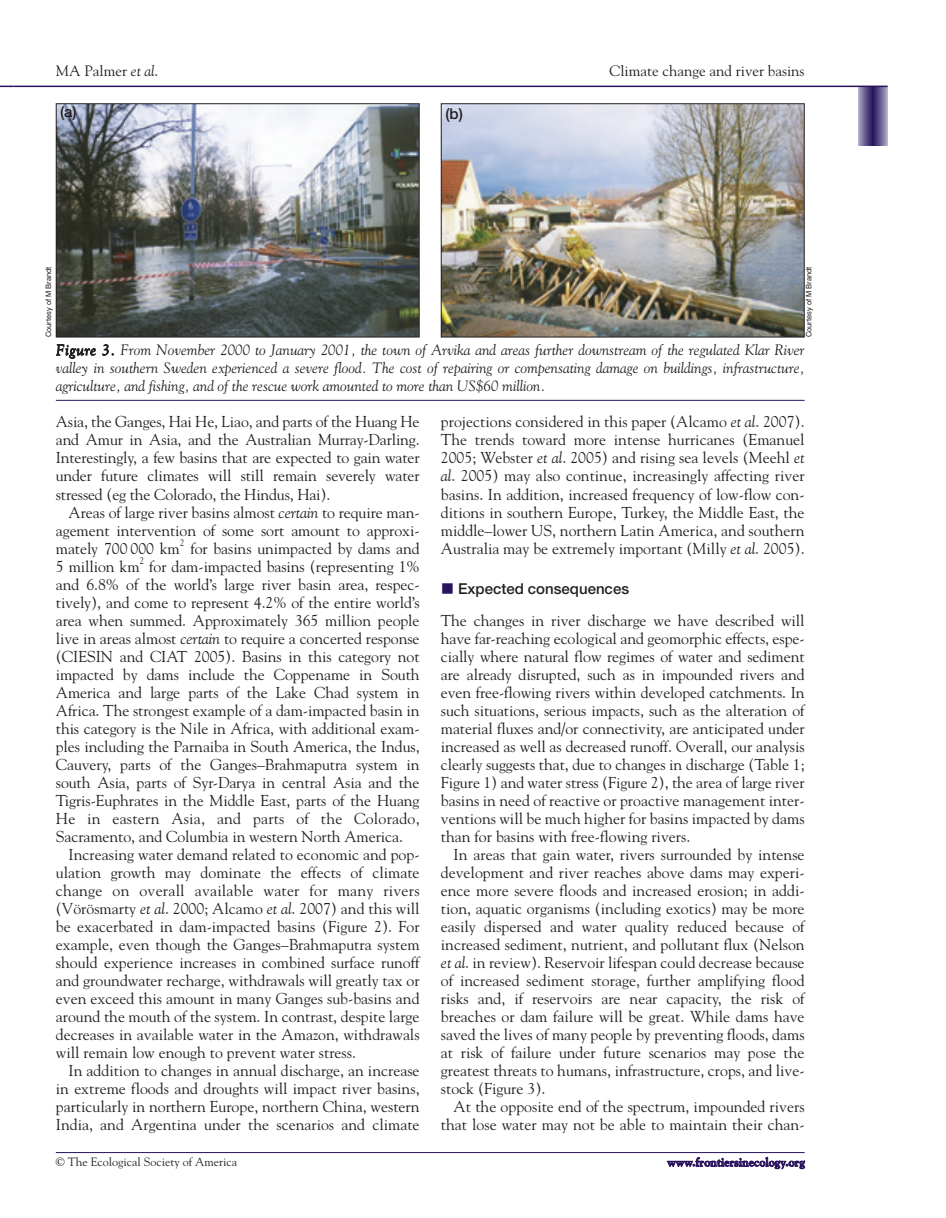
<style>
.page{position:relative;width:946px;height:1218px;background:#fff}
.page>*{position:absolute;margin:0;border:0;box-sizing:border-box;transform-origin:0 0}
.t1{font:15.75px/18px "Goudy";color:#231f20;text-align:justify}
.t2{font:italic 15px/18px "Goudy";color:#231f20;text-align:justify}
.t3{font:15px "Goudy";color:#231f20}
.t4{font:500 15px "Helvetica Neue";color:#231f20}
.t5{font:12px "Goudy";color:#231f20}
.t6{font:700 12px "Goudy";color:#29135d}
.t7{font:7.5px "Helvetica";color:#231f20}
.s1{font-style:italic}
</style>
<div class="page">
<svg style="left:0;top:86px;width:13px;height:1px"></svg>
<div style="left:858px;top:86px;width:29px;height:60px;background:#ada8c6"></div>
<div style="left:859px;top:86px;width:27px;height:60px;background:#a099bc"></div>
<div style="left:860px;top:86px;width:25px;height:60px;background:#938bb2"></div>
<div style="left:860px;top:86px;width:24px;height:60px;background:#958fb4"></div>
<div style="left:861px;top:86px;width:23px;height:60px;background:#877fa9"></div>
<div style="left:862px;top:86px;width:21px;height:60px;background:#7c74a1"></div>
<div style="left:863px;top:86px;width:19px;height:60px;background:#716998"></div>
<div style="left:864px;top:86px;width:17px;height:60px;background:#675d8f"></div>
<div style="left:865px;top:86px;width:15px;height:60px;background:#5d5488"></div>
<div style="left:866px;top:86px;width:13px;height:60px;background:#554a80"></div>
<div style="left:867px;top:86px;width:11px;height:60px;background:#4d3f79"></div>
<div style="left:868px;top:86px;width:9px;height:60px;background:#453672"></div>
<div style="left:869px;top:86px;width:7px;height:60px;background:#3d2d6c"></div>
<div style="left:870px;top:86px;width:5px;height:60px;background:#2d1860"></div>
<hr style="left:872px;top:86px;width:1px;height:60px;background:#29135d">
<hr style="left:13px;top:86px;width:874px;height:1px;background:#29135d">
<hr style="left:56px;top:1152px;width:748px;height:1px;background:#29135d">
<hr style="left:56px;top:400px;width:748px;height:1px;background:#29135d">
<img style="left:58px;top:105px;width:359px;height:230px">
<div style="left:56px;top:103px;width:363px;height:234px;border:1px solid #231f20"></div>
<img style="left:443px;top:105px;width:359px;height:230px">
<div style="left:441px;top:103px;width:363px;height:234px;border:1px solid #231f20"></div>
<p class="t3" style="left:56px;top:65px;width:104px">MA Palmer <span class="s1">et al</span>.</p>
<p class="t3" style="left:609px;top:65px;width:196px">Climate change and river basins</p>
<p class="t4" style="left:60px;top:107px;width:18px">(a)</p>
<p class="t4" style="left:445px;top:108px;width:19px">(b)</p>
<p class="t7" style="left:46px;top:337px;width:72px;rotate:-90deg">Courtesy of M Brandt</p>
<p class="t7" style="left:806px;top:337px;width:72px;rotate:-90deg">Courtesy of M Brandt</p>
<p class="t2" style="left:56px;top:342px;width:750px">Figure 3. From November 2000 to January 2001, the town of Arvika and areas further downstream of the regulated Klar River valley in southern Sweden experienced a severe flood. The cost of repairing or compensating damage on buildings, infrastructure, agriculture, and fishing, and of the rescue work amounted to more than US$60 million.</p>
<p class="t1" style="left:56px;top:414px;width:365px">Asia, the Ganges, Hai He, Liao, and parts of the Huang He and Amur in Asia, and the Australian Murray-Darling.<br>Interestingly, a few basins that are expected to gain water under future climates will still remain severely water stressed (eg the Colorado, the Hindus, Hai).</p>
<p class="t1" style="left:56px;top:504px;width:365px;text-indent:13px">Areas of large river basins almost <span class="s1">certain</span> to require man&shy;agement intervention of some sort amount to approxi&shy;mately 700 000 km<sup>2</sup> for basins unimpacted by dams and 5 million km<sup>2</sup> for dam-impacted basins (representing 1% and 6.8% of the world’s large river basin area, respec&shy;tively), and come to represent 4.2% of the entire world’s area when summed. Approximately 365 million people live in areas almost <span class="s1">certain</span> to require a concerted response (CIESIN and CIAT 2005). Basins in this category not impacted by dams include the Coppename in South America and large parts of the Lake Chad system in Africa. The strongest example of a dam-impacted basin in this category is the Nile in Africa, with additional exam&shy;ples including the Parnaiba in South America, the Indus, Cauvery, parts of the Ganges–Brahmaputra system in south Asia, parts of Syr-Darya in central Asia and the Tigris-Euphrates in the Middle East, parts of the Huang He in eastern Asia, and parts of the Colorado, Sacramento, and Columbia in western North America.</p>
<p class="t1" style="left:56px;top:846px;width:365px;text-indent:13px">Increasing water demand related to economic and pop&shy;ulation growth may dominate the effects of climate change on overall available water for many rivers (Vörösmarty <span class="s1">et al</span>. 2000; Alcamo <span class="s1">et al</span>. 2007) and this will be exacerbated in dam-impacted basins (Figure 2). For example, even though the Ganges–Brahmaputra system should experience increases in combined surface runoff and groundwater recharge, withdrawals will greatly tax or even exceed this amount in many Ganges sub-basins and around the mouth of the system. In contrast, despite large decreases in available water in the Amazon, withdrawals will remain low enough to prevent water stress.</p>
<p class="t1" style="left:56px;top:1062px;width:365px;text-indent:13px">In addition to changes in annual discharge, an increase in extreme floods and droughts will impact river basins, particularly in northern Europe, northern China, western India, and Argentina under the scenarios and climate</p>
<p class="t1" style="left:441px;top:414px;width:365px">projections considered in this paper (Alcamo <span class="s1">et al</span>. 2007).<br>The trends toward more intense hurricanes (Emanuel 2005; Webster <span class="s1">et al</span>. 2005) and rising sea levels (Meehl <span class="s1">et al</span>. 2005) may also continue, increasingly affecting river basins. In addition, increased frequency of low-flow con&shy;ditions in southern Europe, Turkey, the Middle East, the middle–lower US, northern Latin America, and southern Australia may be extremely important (Milly <span class="s1">et al</span>. 2005).</p>
<p class="t4" style="left:458px;top:583px;width:172px">Expected consequences</p>
<p class="t1" style="left:441px;top:612px;width:365px">The changes in river discharge we have described will have far-reaching ecological and geomorphic effects, espe&shy;cially where natural flow regimes of water and sediment are already disrupted, such as in impounded rivers and even free-flowing rivers within developed catchments. In such situations, serious impacts, such as the alteration of material fluxes and/or connectivity, are anticipated under increased as well as decreased runoff. Overall, our analysis clearly suggests that, due to changes in discharge (Table 1; Figure 1) and water stress (Figure 2), the area of large river basins in need of reactive or proactive management inter&shy;ventions will be much higher for basins impacted by dams than for basins with free-flowing rivers.</p>
<p class="t1" style="left:441px;top:846px;width:365px;text-indent:13px">In areas that gain water, rivers surrounded by intense development and river reaches above dams may experi&shy;ence more severe floods and increased erosion; in addi&shy;tion, aquatic organisms (including exotics) may be more easily dispersed and water quality reduced because of increased sediment, nutrient, and pollutant flux (Nelson <span class="s1">et al</span>. in review). Reservoir lifespan could decrease because of increased sediment storage, further amplifying flood risks and, if reservoirs are near capacity, the risk of breaches or dam failure will be great. While dams have saved the lives of many people by preventing floods, dams at risk of failure under future scenarios may pose the greatest threats to humans, infrastructure, crops, and live&shy;stock (Figure 3).</p>
<p class="t1" style="left:441px;top:1098px;width:365px;text-align:right">At the opposite end of the spectrum, impounded rivers that lose water may not be able to maintain their chan-</p>
<p class="t5" style="left:56px;top:1157px;width:183px">© The Ecological Society of America</p>
<p class="t6" style="left:667px;top:1157px;width:139px">www.frontiersinecology.org</p>
</div>
